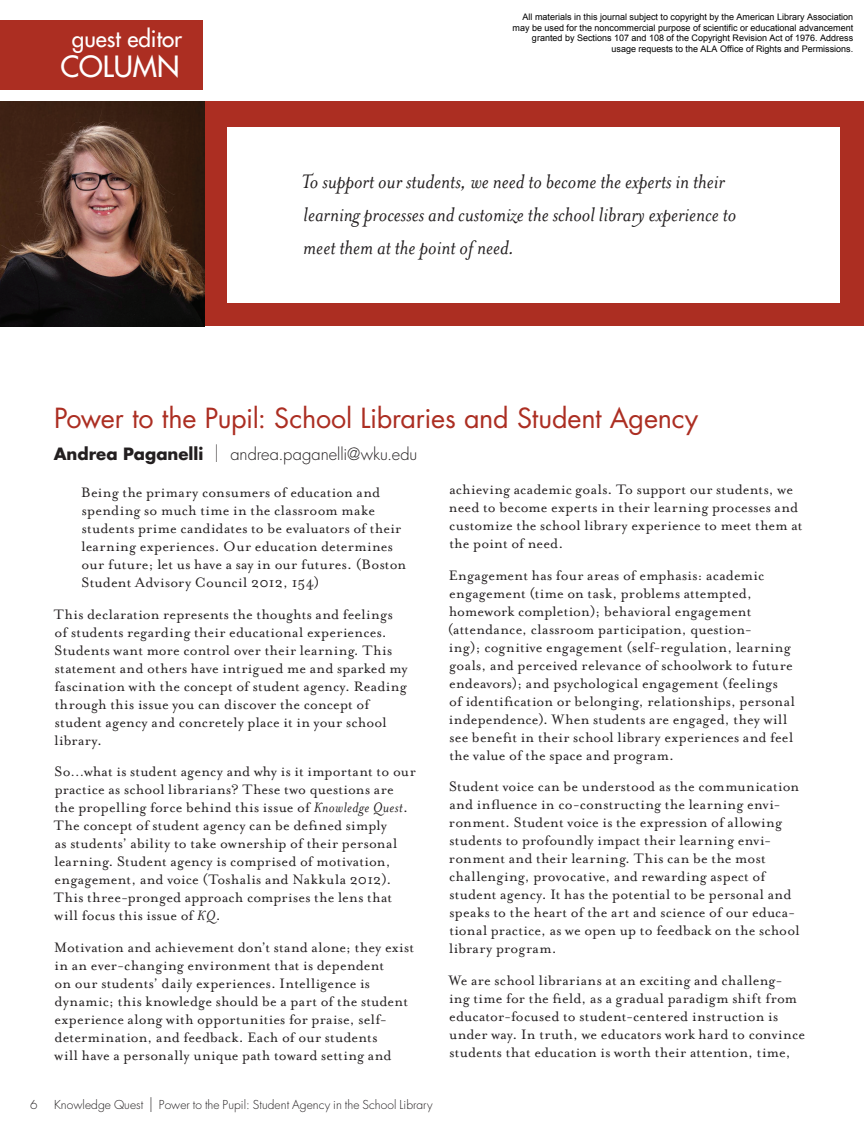
<style>
.page{position:relative;width:864px;height:1134px;background:#fff}
.page>*{position:absolute;margin:0;border:0;box-sizing:border-box;transform-origin:0 0}
.t1{font:28.5px "Futura";color:#fff}
.t2{font:27px "Futura";letter-spacing:-.01em;color:#ac2e22}
.t3{font:italic 22.5px/33px "Mrs Eaves";color:#231f20}
.t4{font:22.5px "Futura";color:#fff}
.t5{font:300 16.5px "Futura";color:#231f20}
.t6{font:15.75px/18px "Mrs Eaves Roman";letter-spacing:.015em;color:#231f20}
.t7{font:300 12px "Futura";letter-spacing:.005em;color:#231f20}
.t8{font:9px/10.8px "Arial";color:#000;text-align:right}
.s1{font-weight:700}
.s2{font-size:21.45px}
.s3{font-family:"Mrs Eaves";font-style:italic}
.s4{font-size:18px}
</style>
<div class="page">
<div style="left:0;top:101px;width:864px;height:225px;background:#ac2e22"></div>
<div style="left:227px;top:127px;width:612px;height:176px;background:#fff"></div>
<div style="left:0;top:20px;width:202px;height:70px;background:#ac2e22"></div>
<img style="left:0;top:101px;width:205px;height:225px">
<h3 class="t4" style="left:72px;top:24px;width:112px">guest editor</h3>
<h1 class="t1" style="left:60px;top:48px;width:121px">COLUMN</h1>
<p class="t8" style="left:513px;top:11px;width:342px">All materials in this journal subject to copyright by the American Library Association may be used for the noncommercial purpose of scientific or educational advancement granted by Sections 107 and 108 of the Copyright Revision Act of 1976. Address usage requests to the ALA Office of Rights and Permissions.</p>
<h3 class="t3" style="left:301px;top:165px;width:437px">To support our students, we need to become the experts in their learning processes and customize the school library experience to meet them at the point of need.</h3>
<h2 class="t2" style="left:54px;top:399px;width:646px">Power to the Pupil: School Libraries and Student Agency</h2>
<p class="t5" style="left:54px;top:444px;width:365px"><span class="s1">Andrea Paganelli</span> <span class="s2">|</span> andrea.paganelli@wku.edu</p>
<p class="t6" style="left:81px;top:484px;width:327px">Being the primary consumers of education and spending so much time in the classroom make students prime candidates to be evaluators of their learning experiences. Our education determines our future; let us have a say in our futures. (Boston Student Advisory Council 2012, 154)</p>
<p class="t6" style="left:54px;top:605px;width:355px">This declaration represents the thoughts and feelings of students regarding their educational experiences.<br>Students want more control over their learning. This statement and others have intrigued me and sparked my fascination with the concept of student agency. Reading through this issue you can discover the concept of student agency and concretely place it in your school library.</p>
<p class="t6" style="left:54px;top:763px;width:363px">So…what is student agency and why is it important to our practice as school librarians? These two questions are the propelling force behind this issue of <span class="s3">Knowledge Quest</span>.<br>The concept of student agency can be defined simply<br>as students’ ability to take ownership of their personal learning. Student agency is comprised of motivation, engagement, and voice (Toshalis and Nakkula 2012).<br>This three-pronged approach comprises the lens that will focus this issue of <span class="s3">KQ</span>.</p>
<p class="t6" style="left:54px;top:938px;width:361px">Motivation and achievement don’t stand alone; they exist in an ever-changing environment that is dependent<br>on our students’ daily experiences. Intelligence is dynamic; this knowledge should be a part of the student experience along with opportunities for praise, self&shy;determination, and feedback. Each of our students<br>will have a personally unique path toward setting and</p>
<p class="t7" style="left:30px;top:1097px;width:9px">6</p>
<p class="t7" style="left:54px;top:1097px;width:380px">Knowledge Quest <span class="s4">|</span> Power to the Pupil: Student Agency in the School Library</p>
<p class="t6" style="left:449px;top:481px;width:355px">achieving academic goals. To support our students, we need to become experts in their learning processes and customize the school library experience to meet them at the point of need.</p>
<p class="t6" style="left:448px;top:566px;width:349px">Engagement has four areas of emphasis: academic engagement (time on task, problems attempted, homework completion); behavioral engagement (attendance, classroom participation, question-<br>ing); cognitive engagement (self-regulation, learning goals, and perceived relevance of schoolwork to future endeavors); and psychological engagement (feelings<br>of identification or belonging, relationships, personal independence). When students are engaged, they will see benefit in their school library experiences and feel the value of the space and program.</p>
<p class="t6" style="left:449px;top:778px;width:352px">Student voice can be understood as the communication and influence in co-constructing the learning envi&shy;ronment. Student voice is the expression of allowing students to profoundly impact their learning envi&shy;ronment and their learning. This can be the most challenging, provocative, and rewarding aspect of student agency. It has the potential to be personal and speaks to the heart of the art and science of our educa&shy;tional practice, as we open up to feedback on the school library program.</p>
<p class="t6" style="left:449px;top:971px;width:358px">We are school librarians at an exciting and challeng&shy;ing time for the field, as a gradual paradigm shift from educator-focused to student-centered instruction is under way. In truth, we educators work hard to convince students that education is worth their attention, time,</p>
</div>
